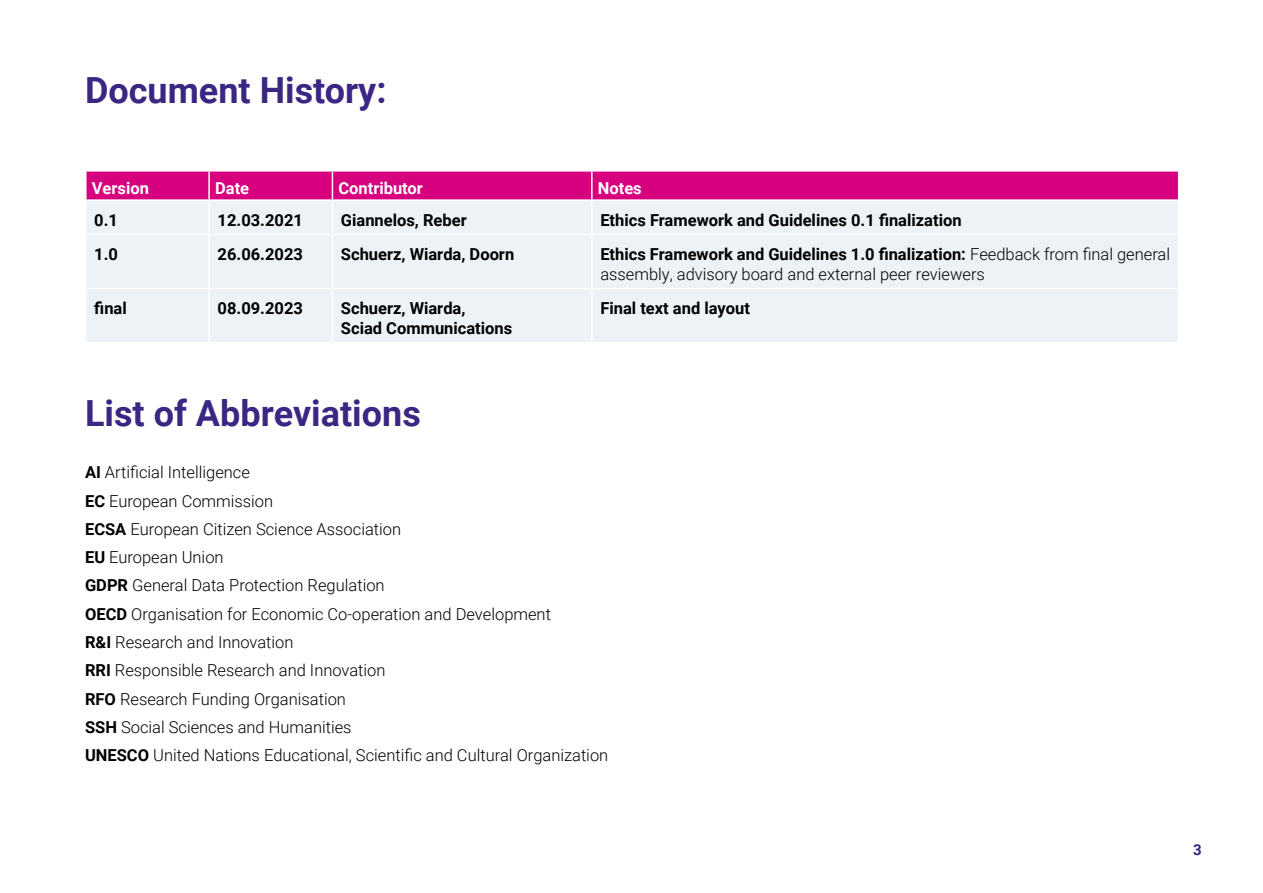
<style>
.page{position:relative;width:1263px;height:893px;background:#fff}
.page>*{position:absolute;margin:0;border:0;box-sizing:border-box;transform-origin:0 0}
.t1{font:700 36px "Roboto";color:#3b2783}
.t2{font:300 16.5px/19.8px "Roboto";color:#000}
.t3{font:700 16.5px/19.8px "Roboto";color:#000}
.t4{font:700 16.5px "Roboto";color:#fff}
.t5{font:700 15px "Roboto";color:#3b2783}
.s1{font-weight:700}
</style>
<div class="page">
<div style="left:87px;top:201px;width:1091px;height:141px;background:#ecf2f6"></div>
<div style="left:86px;top:171px;width:1093px;height:28px;background:#d7007e"></div>
<hr style="left:208px;top:201px;width:2px;height:33px;background:#fff">
<hr style="left:332px;top:201px;width:1px;height:33px;background:#fff">
<hr style="left:591px;top:201px;width:2px;height:33px;background:#fff">
<hr style="left:85px;top:234px;width:124px;height:1px;background:#fff">
<hr style="left:209px;top:234px;width:123px;height:1px;background:#fff">
<hr style="left:208px;top:235px;width:2px;height:53px;background:#fff">
<hr style="left:332px;top:234px;width:260px;height:1px;background:#fff">
<hr style="left:332px;top:235px;width:1px;height:53px;background:#fff">
<hr style="left:592px;top:234px;width:587px;height:1px;background:#fff">
<hr style="left:591px;top:235px;width:2px;height:53px;background:#fff">
<hr style="left:85px;top:288px;width:124px;height:1px;background:#fff">
<hr style="left:209px;top:288px;width:123px;height:1px;background:#fff">
<hr style="left:208px;top:289px;width:2px;height:53px;background:#fff">
<hr style="left:332px;top:288px;width:260px;height:1px;background:#fff">
<hr style="left:332px;top:289px;width:1px;height:53px;background:#fff">
<hr style="left:592px;top:288px;width:587px;height:1px;background:#fff">
<hr style="left:591px;top:289px;width:2px;height:53px;background:#fff">
<p class="t1" style="left:85px;top:65px;width:303px">Document History:</p>
<p class="t4" style="left:92px;top:177px;width:59px">Version</p>
<p class="t4" style="left:215px;top:177px;width:36px">Date</p>
<p class="t4" style="left:338px;top:177px;width:86px">Contributor</p>
<p class="t4" style="left:598px;top:177px;width:45px">Notes</p>
<p class="t3" style="left:94px;top:210px;width:25px">0.1</p>
<p class="t3" style="left:218px;top:210px;width:87px">12.03.2021</p>
<p class="t3" style="left:341px;top:210px;width:127px">Giannelos, Reber</p>
<p class="t3" style="left:600px;top:210px;width:363px">Ethics Framework and Guidelines 0.1 finalization</p>
<p class="t3" style="left:94px;top:244px;width:25px">1.0</p>
<p class="t3" style="left:218px;top:244px;width:87px">26.06.2023</p>
<p class="t3" style="left:341px;top:244px;width:175px">Schuerz, Wiarda, Doorn</p>
<p class="t2" style="left:600px;top:244px;width:571px"><span class="s1">Ethics Framework and Guidelines 1.0 finalization:</span> Feedback from final general assembly, advisory board and external peer reviewers</p>
<p class="t3" style="left:94px;top:298px;width:34px">final</p>
<p class="t3" style="left:218px;top:298px;width:87px">08.09.2023</p>
<p class="t3" style="left:341px;top:298px;width:173px">Schuerz, Wiarda,<br>Sciad Communications</p>
<p class="t3" style="left:600px;top:298px;width:151px">Final text and layout</p>
<p class="t1" style="left:85px;top:388px;width:337px">List of Abbreviations</p>
<p class="t2" style="left:85px;top:462px;width:166px"><span class="s1">AI</span> Artificial Intelligence</p>
<p class="t2" style="left:85px;top:490px;width:190px"><span class="s1">EC</span> European Commission</p>
<p class="t2" style="left:85px;top:518px;width:318px"><span class="s1">ECSA</span> European Citizen Science Association</p>
<p class="t2" style="left:85px;top:547px;width:140px"><span class="s1">EU</span> European Union</p>
<p class="t2" style="left:85px;top:575px;width:301px"><span class="s1">GDPR</span> General Data Protection Regulation</p>
<p class="t2" style="left:85px;top:603px;width:467px"><span class="s1">OECD</span> Organisation for Economic Co-operation and Development</p>
<p class="t2" style="left:85px;top:632px;width:210px"><span class="s1">R&amp;I</span> Research and Innovation</p>
<p class="t2" style="left:85px;top:660px;width:302px"><span class="s1">RRI</span> Responsible Research and Innovation</p>
<p class="t2" style="left:85px;top:688px;width:262px"><span class="s1">RFO</span> Research Funding Organisation</p>
<p class="t2" style="left:85px;top:717px;width:268px"><span class="s1">SSH</span> Social Sciences and Humanities</p>
<p class="t2" style="left:85px;top:745px;width:525px"><span class="s1">UNESCO</span> United Nations Educational, Scientific and Cultural Organization</p>
<p class="t5" style="left:1193px;top:839px;width:10px">3</p>
</div>
